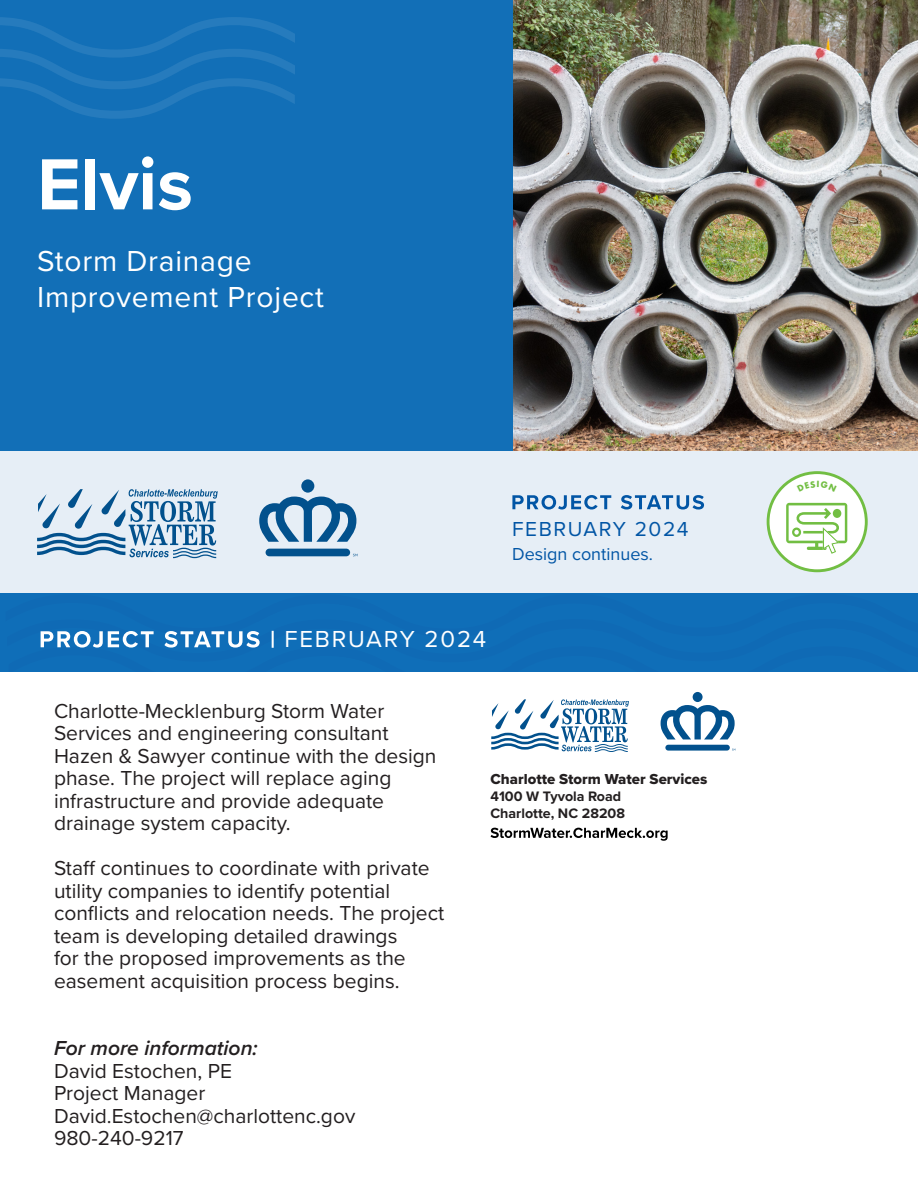
<style>
.page{position:relative;width:918px;height:1188px;background:#fff}
.page>*{position:absolute;margin:0;border:0;box-sizing:border-box;transform-origin:0 0}
.t1{font:700 75px "Proxima Nova";color:#fff}
.t2{font:30px "Proxima Nova";letter-spacing:.025em;color:#fff}
.t3{font:24px "Proxima Nova";letter-spacing:.075em;color:#fff}
.t4{font:21px/22.5px "Proxima Nova";color:#231f20}
.t5{font:italic 600 21px "Proxima Nova";color:#231f20}
.t6{font:21px "Proxima Nova";letter-spacing:.075em;color:#0155a5}
.t7{font:18px "Proxima Nova";color:#0155a5}
.t8{font:15px "Proxima Nova Extrabld";color:#231f20}
.t9{font:700 14.25px "Proxima Nova";color:#231f20}
</style>
<div class="page">
<div style="left:0;top:450px;width:918px;height:143px;background:#e6eef6"></div>
<div style="left:0;top:0;width:915px;height:450px;background:#126fb7"></div>
<svg style="left:512px;top:495px;width:192px;height:15px"></svg>
<div style="left:301px;top:479px;width:13px;height:14px;background:#02518d;border-radius:7px"></div>
<svg style="left:259px;top:497px;width:97px;height:45px"></svg>
<div style="left:266px;top:549px;width:84px;height:7px;background:#02518d;border-radius:4px"></div>
<svg style="left:37px;top:489px;width:181px;height:69px"></svg>
<svg style="left:0;top:17px;width:295px;height:102px"></svg>
<img style="left:514px;top:0;width:404px;height:450px">
<div style="left:6px;top:594px;width:912px;height:78px;background:#0f6eb8"></div>
<div style="left:693px;top:692px;width:10px;height:10px;background:#02518d;border-radius:5px"></div>
<svg style="left:661px;top:705px;width:74px;height:34px"></svg>
<div style="left:665px;top:745px;width:65px;height:6px;background:#02518d;border-radius:3px"></div>
<svg style="left:491px;top:699px;width:138px;height:53px"></svg>
<svg style="left:491px;top:828px;width:177px;height:13px"></svg>
<svg style="left:767px;top:471px;width:101px;height:101px"></svg>
<p class="t1" style="left:37px;top:128px;width:157px">Elvis</p>
<p class="t2" style="left:37px;top:238px;width:216px">Storm Drainage</p>
<p class="t2" style="left:37px;top:274px;width:288px">Improvement Project</p>
<p class="t3" style="left:285px;top:621px;width:203px">FEBRUARY 2024</p>
<p class="t6" style="left:512px;top:513px;width:178px">FEBRUARY 2024</p>
<p class="t7" style="left:512px;top:540px;width:142px">Design continues.</p>
<p class="t4" style="left:54px;top:698px;width:384px">Charlotte-Mecklenburg Storm Water Services and engineering consultant Hazen &amp; Sawyer continue with the design phase. The project will replace aging infrastructure and provide adequate drainage system capacity.</p>
<p class="t4" style="left:54px;top:856px;width:392px">Staff continues to coordinate with private utility companies to identify potential conflicts and relocation needs. The project team is developing detailed drawings<br>for the proposed improvements as the easement acquisition process begins.</p>
<p class="t5" style="left:54px;top:1032px;width:205px">For more information:</p>
<p class="t4" style="left:54px;top:1058px;width:180px">David Estochen, PE</p>
<p class="t4" style="left:54px;top:1081px;width:153px">Project Manager</p>
<p class="t4" style="left:54px;top:1103px;width:303px">David.Estochen@charlottenc.gov</p>
<p class="t4" style="left:54px;top:1126px;width:131px">980-240-9217</p>
<p class="t8" style="left:491px;top:767px;width:218px">Charlotte Storm Water Services</p>
<p class="t9" style="left:491px;top:785px;width:132px">4100 W Tyvola Road</p>
<p class="t9" style="left:491px;top:802px;width:136px">Charlotte, NC 28208</p>
</div>
